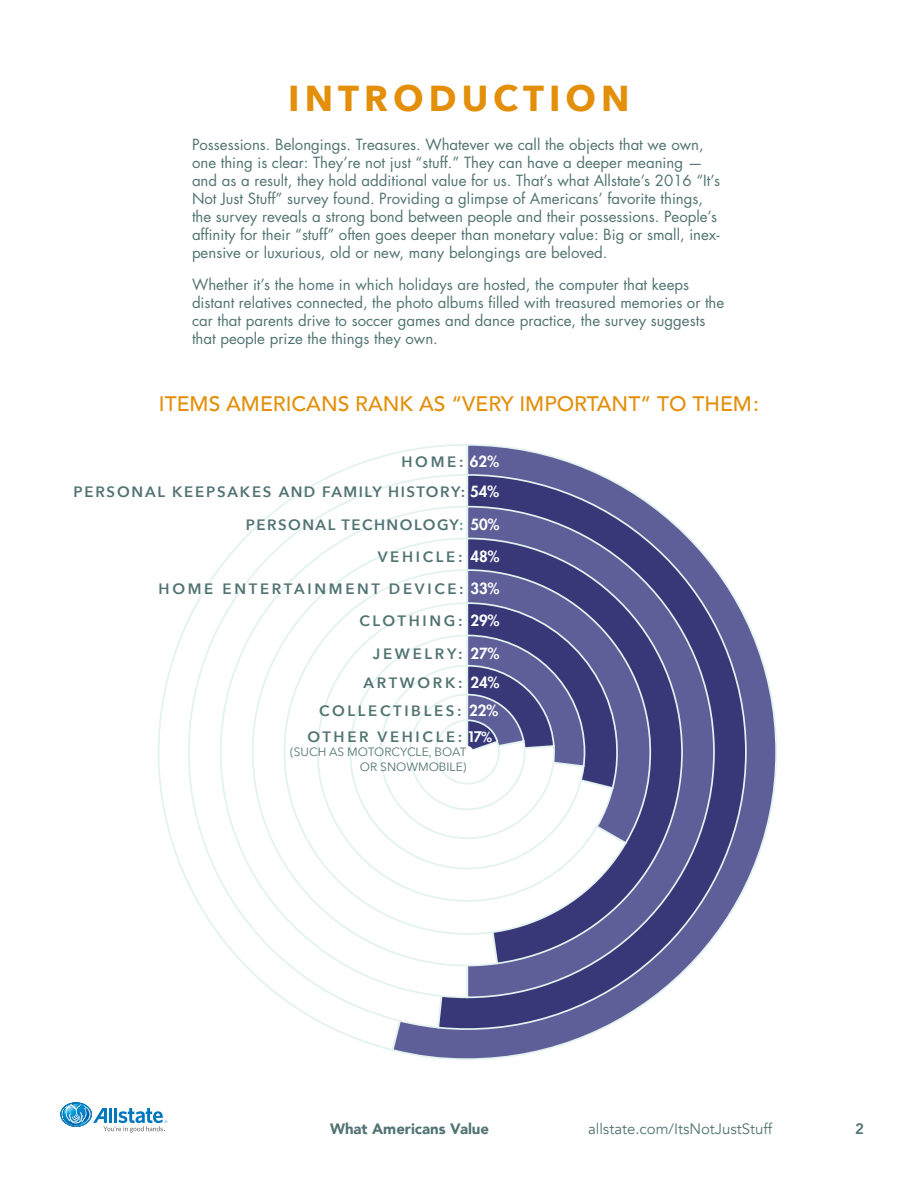
<style>
.page{position:relative;width:918px;height:1188px;background:#fff}
.page>*{position:absolute;margin:0;border:0;box-sizing:border-box;transform-origin:0 0}
.t1{font:700 36px "Avenir Next";letter-spacing:.14em;color:#e38f0a}
.t2{font:500 21px "Avenir";color:#e38f0a}
.t3{font:15px/18px "Futura Std";color:#527373}
.t4{font:600 15px "Avenir Next";letter-spacing:.18em;color:#527373}
.t5{font:600 15px "Avenir Next";letter-spacing:.12em;color:#527373}
.t6{font:15px "Avenir";color:#527373}
.t7{font:600 15px "Avenir Next";letter-spacing:.1em;color:#527373}
.t8{font:900 15px "Avenir";color:#527373}
.t9{font:800 15px "Avenir";color:#527373}
.t10{font:12px/15px "Avenir Next";color:#527373;text-align:right}
.s1{font-family:"Futura Std";font-weight:800;color:#fff}
.s2{color:#599c99}
.s3{font-family:"Futura Std";font-weight:800;font-size:14.25px;color:#fff}
.s4{font-family:"Futura Std";font-weight:800;font-size:13.5px;color:#fff}
</style>
<div class="page">
<svg style="left:61px;top:1103px;width:106px;height:29px"></svg>
<svg style="left:391px;top:444px;width:386px;height:616px"></svg>
<svg style="left:174px;top:473px;width:262px;height:556px"></svg>
<svg style="left:436px;top:473px;width:312px;height:558px"></svg>
<svg style="left:219px;top:505px;width:247px;height:494px"></svg>
<svg style="left:466px;top:505px;width:250px;height:494px;background:#6d6ea0"></svg>
<svg style="left:236px;top:537px;width:263px;height:443px"></svg>
<svg style="left:465px;top:537px;width:219px;height:428px;background:#53548d"></svg>
<svg style="left:259px;top:568px;width:369px;height:392px"></svg>
<svg style="left:465px;top:568px;width:187px;height:277px;background:#595a93"></svg>
<svg style="left:302px;top:601px;width:313px;height:315px"></svg>
<svg style="left:343px;top:634px;width:243px;height:242px"></svg>
<svg style="left:376px;top:601px;width:243px;height:242px"></svg>
<div style="left:462px;top:747px;width:11px;height:10px;background:#fff;border-radius:50%"></div>
<div style="left:461px;top:746px;width:12px;height:12px;border:2px solid #fff;border-radius:50%"></div>
<p class="t1" style="left:288px;top:67px;width:343px">INTRODUCTION</p>
<p class="t3" style="left:192px;top:136px;width:530px">Possessions. Belongings. Treasures. Whatever we call the objects that we own, one thing is clear: They’re not just “stuff.” They can have a deeper meaning — and as a result, they hold additional value for us. That’s what Allstate’s 2016 “It’s Not Just Stuff” survey found. Providing a glimpse of Americans’ favorite things, the survey reveals a strong bond between people and their possessions. People’s affinity for their “stuff” often goes deeper than monetary value: Big or small, inex&shy;pensive or luxurious, old or new, many belongings are beloved.</p>
<p class="t3" style="left:192px;top:276px;width:534px">Whether it’s the home in which holidays are hosted, the computer that keeps distant relatives connected, the photo albums filled with treasured memories or the car that parents drive to soccer games and dance practice, the survey suggests that people prize the things they own.</p>
<p class="t2" style="left:159px;top:385px;width:602px">ITEMS AMERICANS RANK AS “VERY IMPORTANT” TO THEM:</p>
<p class="t4" style="left:401px;top:449px;width:99px">HOME: <span class="s1">62%</span></p>
<p class="t5" style="left:74px;top:479px;width:427px">PERSONAL KEEPSAKES AND FAMILY HISTORY: <span class="s1">54%</span></p>
<p class="t7" style="left:246px;top:512px;width:255px">PERSONAL TECHNOLOGY<span class="s2">:</span> <span class="s1">50%</span></p>
<p class="t4" style="left:378px;top:544px;width:123px">VEHICLE: <span class="s1">48%</span></p>
<p class="t4" style="left:159px;top:576px;width:342px">HOME ENTERTAINMENT DEVICE: <span class="s1">33%</span></p>
<p class="t4" style="left:359px;top:608px;width:142px">CLOTHING: <span class="s1">29%</span></p>
<p class="t4" style="left:373px;top:641px;width:128px">JEWELRY: <span class="s1">27%</span></p>
<p class="t4" style="left:363px;top:670px;width:138px">ARTWORK: <span class="s1">24%</span></p>
<p class="t4" style="left:319px;top:698px;width:180px">COLLECTIBLES: <span class="s1">22%</span></p>
<p class="t4" style="left:307px;top:724px;width:186px">OTHER VEHICLE: <span class="s3">17</span><span class="s4">%</span></p>
<p class="t10" style="left:290px;top:744px;width:178px">(SUCH AS MOTORCYCLE, BOAT<br>OR SNOWMOBILE)</p>
<p class="t8" style="left:330px;top:1116px;width:161px">What Americans Value</p>
<p class="t6" style="left:588px;top:1120px;width:186px">allstate.com/ItsNotJustStuff</p>
<p class="t9" style="left:855px;top:1117px;width:10px">2</p>
</div>
